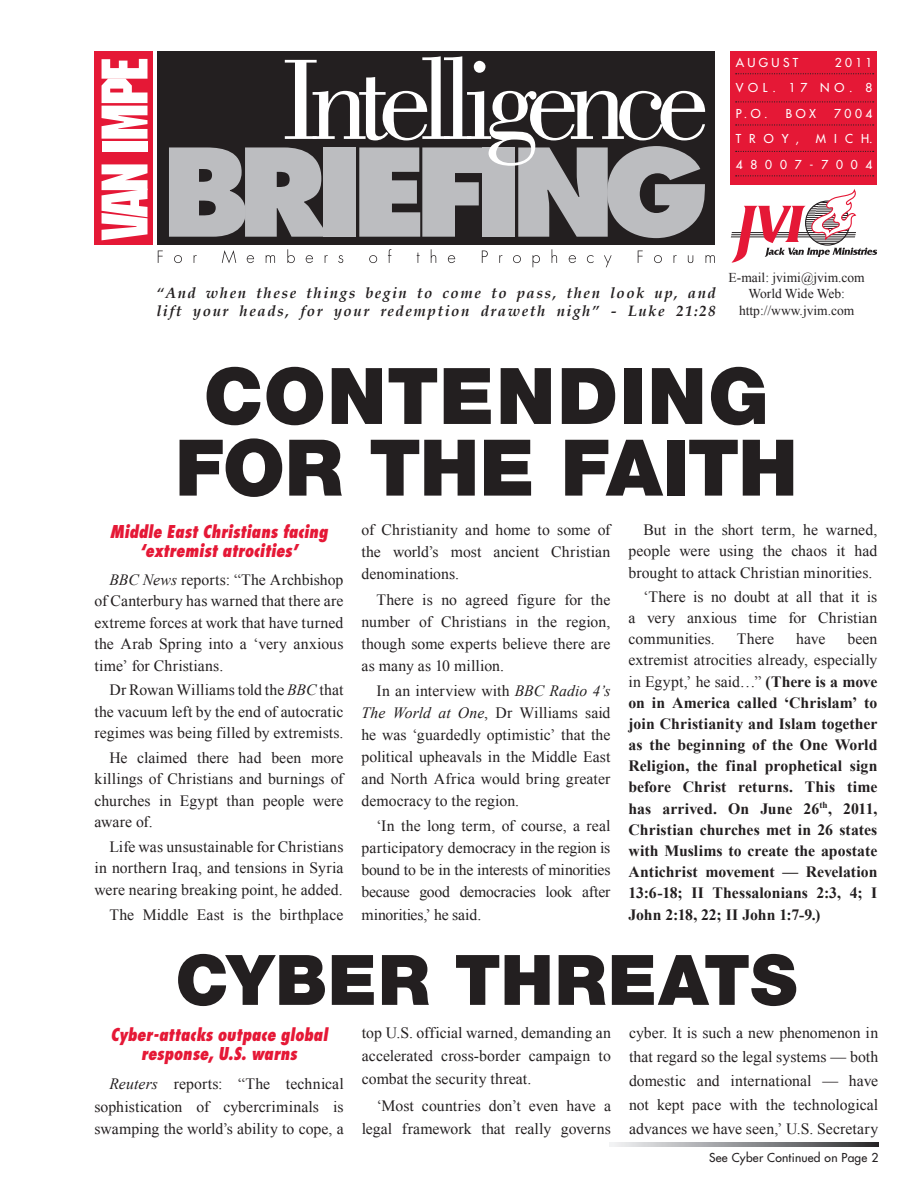
<style>
.page{position:relative;width:918px;height:1188px;background:#fff}
.page>*{position:absolute;margin:0;border:0;box-sizing:border-box;transform-origin:0 0}
.Body_Text{font:900 78.15px "Helvetica Neue";letter-spacing:-.015em;color:#231f20}
.Body_Text-2{font:900 78.15px "Helvetica Neue";letter-spacing:.005em;color:#231f20}
.Body_Text-3{font:900 69.75px "Helvetica Neue";letter-spacing:.015em;color:#231f20}
.Subhead{font:italic 800 condensed 17.25px/18.8px "Futura";color:#e51836;text-align:center;scale:.95 1}
.Body_Text-4{font:15.75px/22px "Times New Roman";letter-spacing:.005em;color:#231f20;text-align:justify}
.Body_Text-5{font:700 15.75px/21.1px "Times New Roman";color:#231f20;text-align:justify}
.t1{font:italic 700 15px/18px "Palatino";letter-spacing:.1em;color:#231f20}
.t2{font:13.5px "Times New Roman";color:#231f20}
.t3{font:12px/25.5px "Futura";letter-spacing:.4em;color:#fff}
.t4{font:12px "Futura";letter-spacing:.02em;color:#231f20}
.t5{font:12px "Futura";letter-spacing:.65em;color:#fff}
.s1{font-style:italic}
.s2{font-weight:400}
</style>
<div class="page">
<div style="left:158px;top:51px;width:557px;height:194px;background:#231f20"></div>
<div style="left:94px;top:51px;width:59px;height:194px;background:#e51836"></div>
<svg style="left:102px;top:164px;width:45px;height:76px"></svg>
<div style="left:102px;top:141px;width:45px;height:11px;background:#fff"></div>
<svg style="left:102px;top:59px;width:45px;height:80px"></svg>
<svg style="left:169px;top:56px;width:536px;height:182px"></svg>
<svg style="left:158px;top:251px;width:5px;height:12px"></svg>
<svg style="left:174px;top:255px;width:8px;height:8px"></svg>
<svg style="left:222px;top:250px;width:14px;height:13px"></svg>
<svg style="left:247px;top:255px;width:7px;height:8px"></svg>
<svg style="left:266px;top:255px;width:9px;height:8px"></svg>
<svg style="left:287px;top:249px;width:8px;height:14px"></svg>
<svg style="left:306px;top:255px;width:7px;height:8px"></svg>
<svg style="left:338px;top:255px;width:5px;height:8px"></svg>
<svg style="left:369px;top:255px;width:8px;height:8px"></svg>
<svg style="left:388px;top:249px;width:3px;height:14px"></svg>
<svg style="left:417px;top:253px;width:3px;height:10px"></svg>
<svg style="left:431px;top:249px;width:5px;height:14px"></svg>
<svg style="left:448px;top:255px;width:7px;height:8px"></svg>
<svg style="left:482px;top:251px;width:6px;height:12px"></svg>
<svg style="left:499px;top:255px;width:4px;height:8px"></svg>
<svg style="left:513px;top:255px;width:8px;height:8px"></svg>
<svg style="left:533px;top:255px;width:7px;height:12px"></svg>
<svg style="left:552px;top:249px;width:5px;height:14px"></svg>
<svg style="left:569px;top:255px;width:7px;height:8px"></svg>
<svg style="left:587px;top:255px;width:7px;height:8px"></svg>
<svg style="left:604px;top:255px;width:8px;height:12px"></svg>
<svg style="left:638px;top:251px;width:5px;height:12px"></svg>
<svg style="left:654px;top:255px;width:8px;height:8px"></svg>
<svg style="left:688px;top:255px;width:5px;height:8px"></svg>
<svg style="left:706px;top:255px;width:9px;height:8px"></svg>
<div style="left:730px;top:51px;width:148px;height:133px;background:#e51836"></div>
<hr style="left:731px;top:232px;width:125px;height:1px;background:#231f20">
<hr style="left:731px;top:234px;width:125px;height:1px;background:#231f20">
<hr style="left:731px;top:237px;width:125px;height:1px;background:#231f20">
<svg style="left:732px;top:189px;width:145px;height:74px"></svg>
<svg style="left:736px;top:73px;width:138px;height:1px"></svg>
<svg style="left:736px;top:101px;width:138px;height:1px"></svg>
<svg style="left:736px;top:151px;width:138px;height:1px"></svg>
<svg style="left:736px;top:175px;width:138px;height:1px"></svg>
<svg style="left:736px;top:124px;width:138px;height:2px"></svg>
<svg style="left:610px;top:1143px;width:268px;height:3px"></svg>
<p class="t3" style="left:736px;top:49px;width:64px">AUGUST</p>
<p class="t3" style="left:835px;top:49px;width:39px">2011</p>
<p class="t3" style="left:736px;top:75px;width:138px">VOL. 17 NO. 8<br>P.O.</p>
<p class="t3" style="left:786px;top:100px;width:32px">BOX</p>
<p class="t3" style="left:834px;top:100px;width:40px">7004</p>
<p class="t3" style="left:736px;top:126px;width:65px">TROY,</p>
<p class="t3" style="left:816px;top:126px;width:58px">MICH.</p>
<p class="t5" style="left:736px;top:157px;width:138px">48007-7004</p>
<p class="t1" style="left:156px;top:284px;width:561px">“And when these things begin to come to pass, then look up, and lift your heads, for your redemption draweth nigh” - Luke 21:28</p>
<p class="t2" style="left:729px;top:268px;width:138px">E-mail: jvimi@jvim.com</p>
<p class="t2" style="left:748px;top:285px;width:98px">World Wide Web:</p>
<p class="t2" style="left:739px;top:301px;width:117px">http://www.jvim.com</p>
<p class="Body_Text-2" style="left:204px;top:349px;width:567px">CONTENDING</p>
<p class="Body_Text" style="left:175px;top:421px;width:624px">FOR THE FAITH</p>
<p class="Subhead" style="left:110px;top:522px;width:231px">Middle East Christians facing ‘extremist atrocities’</p>
<p class="Body_Text-4" style="left:94px;top:569px;width:250px;line-height:21.5px;text-indent:15px"><span class="s1">BBC News</span> reports: “The Archbishop of Canterbury has warned that there are extreme forces at work that have turned the Arab Spring into a ‘very anxious time’ for Christians.</p>
<p class="Body_Text-4" style="left:94px;top:679px;width:251px;line-height:21.5px;text-indent:15px">Dr Rowan Williams told the <span class="s1">BBC</span> that the vacuum left by the end of autocratic regimes was being filled by extremists.</p>
<p class="Body_Text-4" style="left:94px;top:747px;width:250px;line-height:21.5px;text-indent:15px">He claimed there had been more killings of Christians and burnings of churches in Egypt than people were aware of.</p>
<p class="Body_Text-4" style="left:94px;top:836px;width:250px;line-height:21.5px;text-indent:15px">Life was unsustainable for Christians in northern Iraq, and tensions in Syria were nearing breaking point, he added.</p>
<p class="Body_Text-4" style="left:110px;top:903px;width:235px">The Middle East is the birthplace</p>
<p class="Body_Text-4" style="left:362px;top:519px;width:250px">of Christianity and home to some of the world’s most ancient Christian denominations.</p>
<p class="Body_Text-4" style="left:362px;top:588px;width:250px;text-indent:15px">There is no agreed figure for the number of Christians in the region, though some experts believe there are as many as 10 million.</p>
<p class="Body_Text-4" style="left:362px;top:679px;width:251px;text-indent:15px">In an interview with <span class="s1">BBC Radio 4’s The World at One</span>, Dr Williams said he was ‘guardedly optimistic’ that the political upheavals in the Middle East and North Africa would bring greater democracy to the region.</p>
<p class="Body_Text-4" style="left:362px;top:815px;width:250px;text-indent:15px">‘In the long term, of course, a real participatory democracy in the region is bound to be in the interests of minorities because good democracies look after minorities,’ he said.</p>
<p class="Body_Text-4" style="left:628px;top:519px;width:250px;line-height:21.1px;text-indent:15px">But in the short term, he warned, people were using the chaos it had brought to attack Christian minorities.</p>
<p class="Body_Text-4" style="left:628px;top:586px;width:250px;line-height:21.1px;text-indent:15px">‘There is no doubt at all that it is a very anxious time for Christian communities.</p>
<p class="Body_Text-5" style="left:628px;top:628px;width:251px;text-indent:219px"><span class="s2">been extremist atrocities already, especially in Egypt,’ he said…”</span> (There is a move on in America called ‘Chrislam’ to join Christianity and Islam together as the beginning of the One World Religion, the final prophetical sign before Christ returns. This time has arrived. On June 26<sup>th</sup>, 2011, Christian churches met in 26 states with Muslims to create the apostate Antichrist movement — Revelation 13:6-18; II Thessalonians 2:3, 4; I John 2:18, 22; II John 1:7-9.)</p>
<p class="Body_Text-4" style="left:737px;top:628px;width:39px">There</p>
<p class="Body_Text-4" style="left:796px;top:628px;width:31px">have</p>
<p class="Body_Text-3" style="left:176px;top:938px;width:623px">CYBER THREATS</p>
<p class="Subhead" style="left:111px;top:1024px;width:230px;line-height:19.6px">Cyber-attacks outpace global response, U.S. warns</p>
<p class="Body_Text-4" style="left:94px;top:1072px;width:251px;text-indent:15px"><span class="s1">Reuters</span> reports: “The technical sophistication of cybercriminals is swamping the world’s ability to cope, a</p>
<p class="Body_Text-4" style="left:362px;top:1021px;width:251px;line-height:23.2px">top U.S. official warned, demanding an accelerated cross-border campaign to combat the security threat.</p>
<p class="Body_Text-4" style="left:362px;top:1094px;width:251px;line-height:23.2px;text-align:right">‘Most countries don’t even have a legal framework that really governs</p>
<p class="Body_Text-4" style="left:629px;top:1020px;width:251px;line-height:24.2px">cyber. It is such a new phenomenon in that regard so the legal systems — both domestic and international — have not kept pace with the technological advances we have seen,’ U.S. Secretary</p>
<p class="t4" style="left:709px;top:1150px;width:171px">See Cyber Continued on Page 2</p>
</div>
